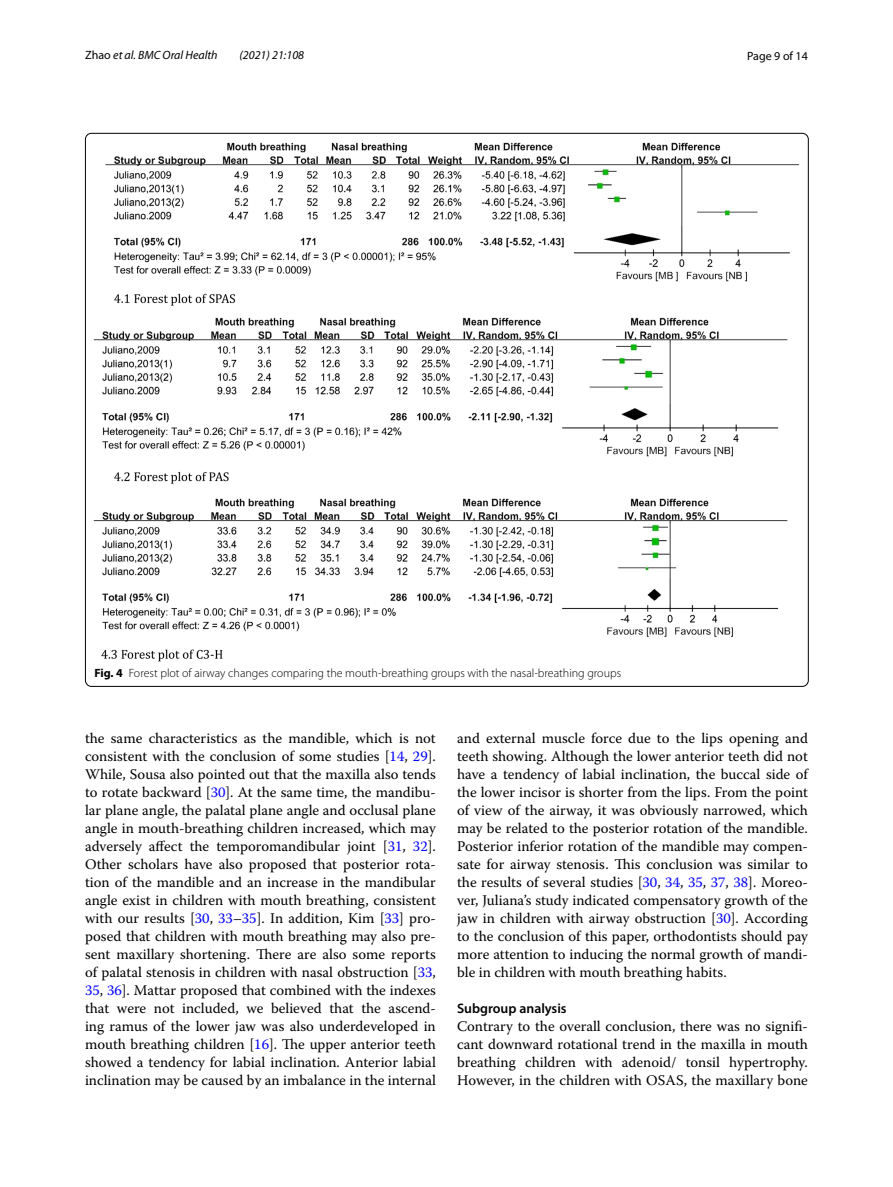
<style>
.page{position:relative;width:893px;height:1187px;background:#fff}
.page>*{position:absolute;margin:0;border:0;box-sizing:border-box;transform-origin:0 0}
.t1{font:14.7px/18px "Warnock Pro";color:#000;text-align:justify}
.t2{font:600 13.8px "Myriad Pro";color:#000}
.t3{font:300 12px "Myriad Pro";color:#000}
.t4{font:italic 12px "Myriad Pro";color:#000}
.t5{font:12px "Myriad Pro";color:#000}
.s1{font-style:normal}
.s2{font-weight:700}
.s3{color:#00f}
</style>
<div class="page">
<img style="left:94px;top:142px;width:706px;height:520px">
<p class="t4" style="left:85px;top:48px;width:134px"><span class="s1">Zhao</span> et al. BMC Oral Health</p>
<p class="t4" style="left:239px;top:48px;width:66px">(2021) 21:108</p>
<p class="t5" style="left:747px;top:48px;width:62px">Page 9 of 14</p>
<p class="t3" style="left:94px;top:666px;width:528px"><span class="s2">Fig. 4</span> Forest plot of airway changes comparing the mouth-breathing groups with the nasal-breathing groups</p>
<p class="t1" style="left:85px;top:729px;width:352px">the same characteristics as the mandible, which is not consistent with the conclusion of some studies [<span class="s3">14</span>, <span class="s3">29</span>].<br>While, Sousa also pointed out that the maxilla also tends to rotate backward [<span class="s3">30</span>]. At the same time, the mandibu&shy;lar plane angle, the palatal plane angle and occlusal plane angle in mouth-breathing children increased, which may adversely affect the temporomandibular joint [<span class="s3">31</span>, <span class="s3">32</span>].<br>Other scholars have also proposed that posterior rota&shy;tion of the mandible and an increase in the mandibular angle exist in children with mouth breathing, consistent with our results [<span class="s3">30</span>, <span class="s3">33</span>–<span class="s3">35</span>]. In addition, Kim [<span class="s3">33</span>] pro&shy;posed that children with mouth breathing may also pre&shy;sent maxillary shortening. There are also some reports of palatal stenosis in children with nasal obstruction [<span class="s3">33</span>, <span class="s3">35</span>, <span class="s3">36</span>]. Mattar proposed that combined with the indexes that were not included, we believed that the ascend&shy;ing ramus of the lower jaw was also underdeveloped in mouth breathing children [<span class="s3">16</span>]. The upper anterior teeth showed a tendency for labial inclination. Anterior labial inclination may be caused by an imbalance in the internal</p>
<p class="t1" style="left:457px;top:729px;width:352px">and external muscle force due to the lips opening and teeth showing. Although the lower anterior teeth did not have a tendency of labial inclination, the buccal side of the lower incisor is shorter from the lips. From the point of view of the airway, it was obviously narrowed, which may be related to the posterior rotation of the mandible.<br>Posterior inferior rotation of the mandible may compen&shy;sate for airway stenosis. This conclusion was similar to the results of several studies [<span class="s3">30</span>, <span class="s3">34</span>, <span class="s3">35</span>, <span class="s3">37</span>, <span class="s3">38</span>]. Moreo&shy;ver, Juliana’s study indicated compensatory growth of the jaw in children with airway obstruction [<span class="s3">30</span>]. According to the conclusion of this paper, orthodontists should pay more attention to inducing the normal growth of mandi&shy;ble in children with mouth breathing habits.</p>
<p class="t2" style="left:457px;top:999px;width:111px">Subgroup analysis</p>
<p class="t1" style="left:457px;top:1017px;width:352px">Contrary to the overall conclusion, there was no signifi&shy;cant downward rotational trend in the maxilla in mouth breathing children with adenoid/ tonsil hypertrophy.<br>However, in the children with OSAS, the maxillary bone</p>
</div>
